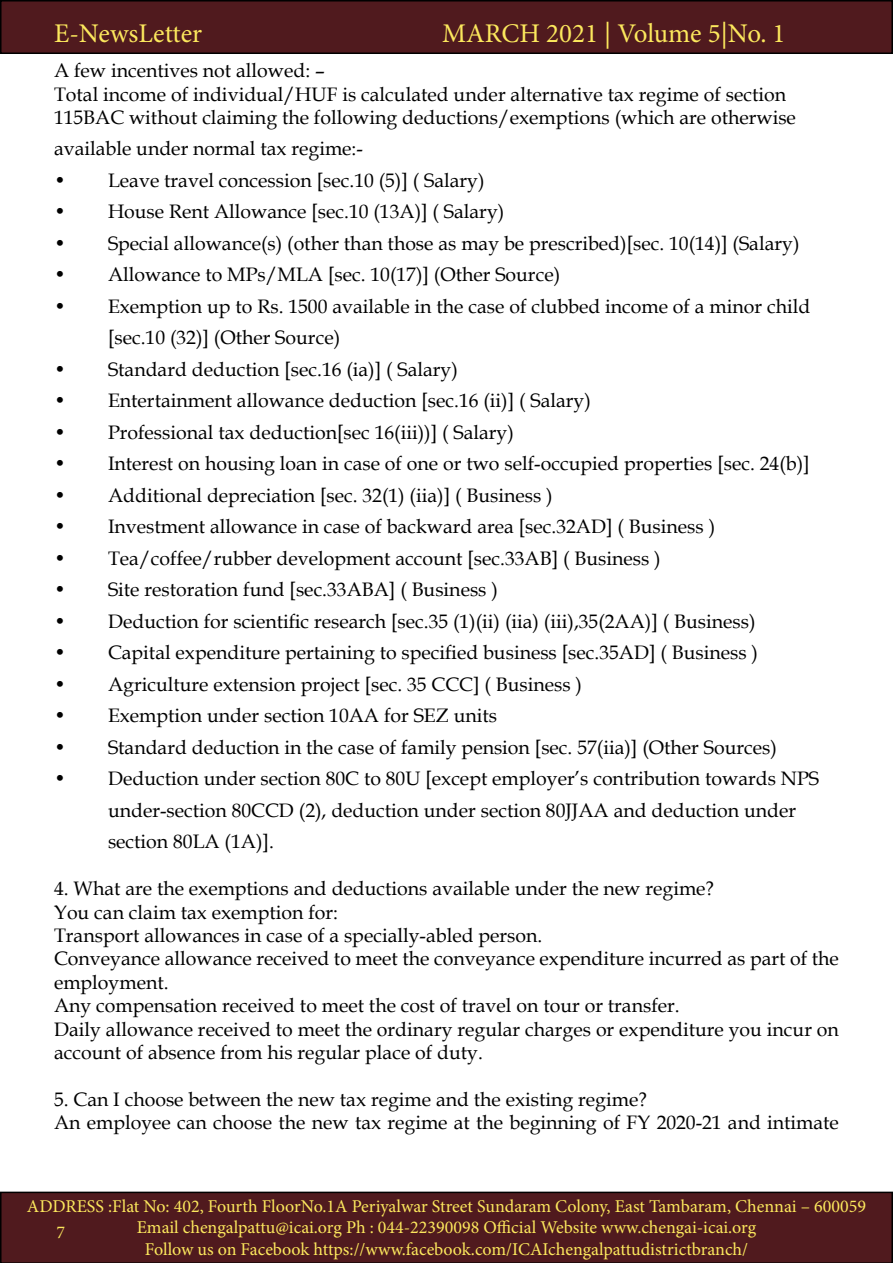
<style>
.page{position:relative;width:893px;height:1263px;background:#fff}
.page>*{position:absolute;margin:0;border:0;box-sizing:border-box;transform-origin:0 0}
.t1{font:27px "Minion Pro";color:#fce85d}
.t2{font:19.5px/23.4px "Book Antiqua";color:#000}
.t3{font:18px/21.6px "Minion Pro";color:#fce85d;text-align:center}
</style>
<div class="page">
<div style="left:1px;top:1px;width:891px;height:52px;background:#501a1e"></div>
<div style="left:0;top:0;width:893px;height:54px;border:2px solid #000"></div>
<div style="left:0;top:1191px;width:893px;height:72px;background:#501a1e"></div>
<h1 class="t1" style="left:54px;top:15px;width:150px">E-NewsLetter</h1>
<h1 class="t1" style="left:442px;top:15px;width:345px">MARCH 2021 | Volume 5|No. 1</h1>
<p class="t2" style="left:54px;top:58px;width:743px">A few incentives not allowed: –<br>Total income of individual/HUF is calculated under alternative tax regime of section<br>115BAC without claiming the following deductions/exemptions (which are otherwise</p>
<p class="t2" style="left:54px;top:137px;width:310px">available under normal tax regime:-</p>
<p class="t2" style="left:54px;top:168px;width:432px">• Leave travel concession [sec.10 (5)] ( Salary)</p>
<p class="t2" style="left:54px;top:200px;width:452px">• House Rent Allowance [sec.10 (13A)] ( Salary)</p>
<p class="t2" style="left:54px;top:231px;width:747px">• Special allowance(s) (other than those as may be prescribed)[sec. 10(14)] (Salary)</p>
<p class="t2" style="left:54px;top:263px;width:508px">• Allowance to MPs/MLA [sec. 10(17)] (Other Source)</p>
<p class="t2" style="left:108px;top:290px;width:704px;line-height:31.5px;text-indent:-54px">• Exemption up to Rs. 1500 available in the case of clubbed income of a minor child [sec.10 (32)] (Other Source)</p>
<p class="t2" style="left:54px;top:357px;width:405px">• Standard deduction [sec.16 (ia)] ( Salary)</p>
<p class="t2" style="left:54px;top:389px;width:538px">• Entertainment allowance deduction [sec.16 (ii)] ( Salary)</p>
<p class="t2" style="left:54px;top:420px;width:461px">• Professional tax deduction[sec 16(iii))] ( Salary)</p>
<p class="t2" style="left:54px;top:452px;width:757px">• Interest on housing loan in case of one or two self-occupied properties [sec. 24(b)]</p>
<p class="t2" style="left:54px;top:483px;width:500px">• Additional depreciation [sec. 32(1) (iia)] ( Business )</p>
<p class="t2" style="left:54px;top:515px;width:663px">• Investment allowance in case of backward area [sec.32AD] ( Business )</p>
<p class="t2" style="left:54px;top:546px;width:608px">• Tea/coffee/rubber development account [sec.33AB] ( Business )</p>
<p class="t2" style="left:54px;top:578px;width:445px">• Site restoration fund [sec.33ABA] ( Business )</p>
<p class="t2" style="left:54px;top:609px;width:703px">• Deduction for scientific research [sec.35 (1)(ii) (iia) (iii),35(2AA)] ( Business)</p>
<p class="t2" style="left:54px;top:641px;width:706px">• Capital expenditure pertaining to specified business [sec.35AD] ( Business )</p>
<p class="t2" style="left:54px;top:672px;width:529px">• Agriculture extension project [sec. 35 CCC] ( Business )</p>
<p class="t2" style="left:54px;top:704px;width:445px">• Exemption under section 10AA for SEZ units</p>
<p class="t2" style="left:54px;top:735px;width:724px">• Standard deduction in the case of family pension [sec. 57(iia)] (Other Sources)</p>
<p class="t2" style="left:108px;top:763px;width:713px;line-height:31.5px;text-indent:-54px">• Deduction under section 80C to 80U [except employer’s contribution towards NPS under-section 80CCD (2), deduction under section 80JJAA and deduction under section 80LA (1A)].</p>
<p class="t2" style="left:54px;top:876px;width:786px">4. What are the exemptions and deductions available under the new regime?<br>You can claim tax exemption for:<br>Transport allowances in case of a specially-abled person.<br>Conveyance allowance received to meet the conveyance expenditure incurred as part of the employment.<br>Any compensation received to meet the cost of travel on tour or transfer.<br>Daily allowance received to meet the ordinary regular charges or expenditure you incur on account of absence from his regular place of duty.</p>
<p class="t2" style="left:54px;top:1087px;width:786px">5. Can I choose between the new tax regime and the existing regime?<br>An employee can choose the new tax regime at the beginning of FY 2020-21 and intimate</p>
<p class="t3" style="left:27px;top:1195px;width:840px">ADDRESS :Flat No: 402, Fourth FloorNo.1A Periyalwar Street Sundaram Colony, East Tambaram, Chennai – 600059<br>Email chengalpattu@icai.org Ph : 044-22390098 Official Website www.chengai-icai.org<br>Follow us on Facebook https://www.facebook.com/ICAIchengalpattudistrictbranch/</p>
<p class="t3" style="left:57px;top:1221px;width:10px">7</p>
</div>
